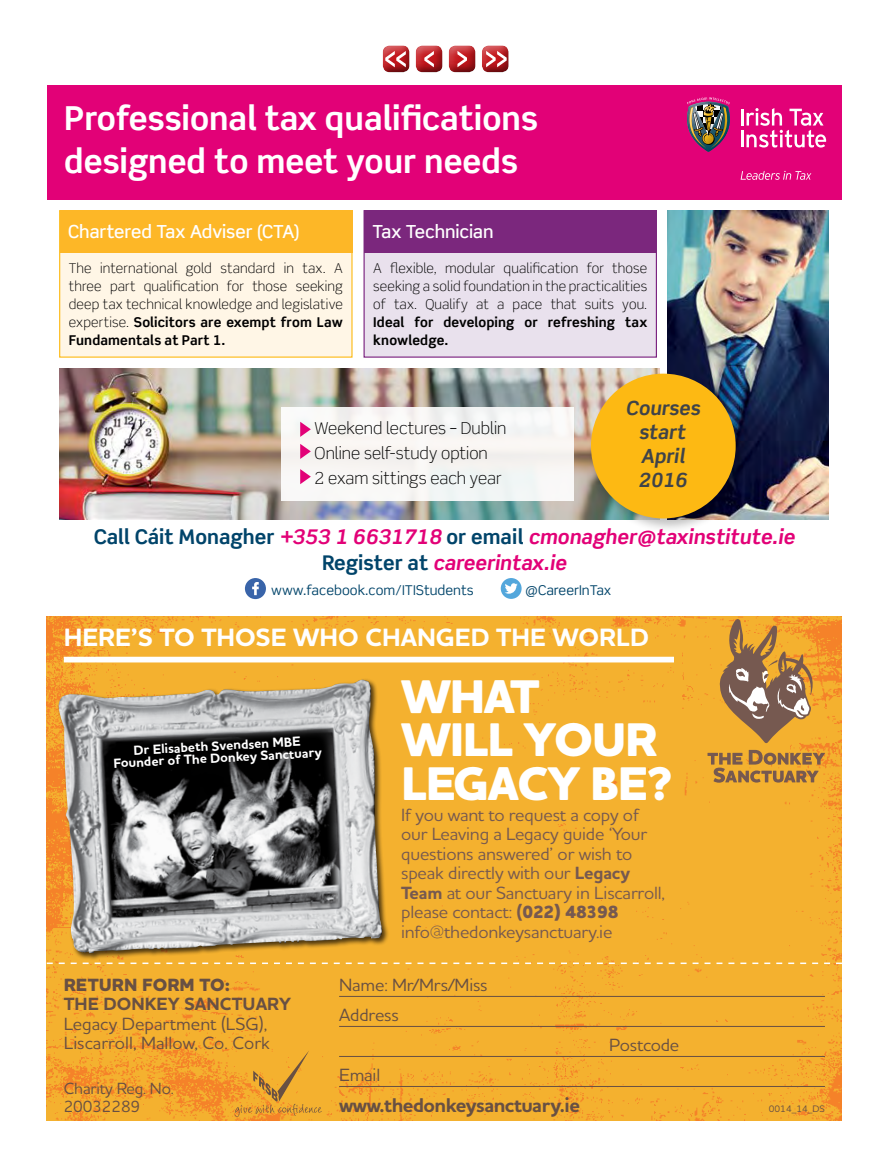
<style>
.page{position:relative;width:893px;height:1170px;background:#fff}
.page>*{position:absolute;margin:0;border:0;box-sizing:border-box;transform-origin:0 0}
.t1{font:800 48px/43.5px "Houschka Alt Pro";letter-spacing:-.03em;color:#fff}
.t2{font:700 33px/43.5px "Scene Pro";color:#fff}
.t3{font:700 25.5px "Houschka Alt Pro";color:#fff}
.t4{font:italic 700 20.25px/25.5px "Scene Pro";color:#e20177;text-align:center}
.t5{font:700 20.25px "Houschka Alt Pro";letter-spacing:-.025em;color:#685043}
.t6{font:italic 700 19.5px/24px "Scene Pro";color:#3f4349;text-align:center}
.t7{font:500 18px/19.5px "Houschka Alt Pro";letter-spacing:-.01em;color:#765950}
.t8{font:500 18px/30px "Houschka Alt Pro";letter-spacing:-.005em;color:#685043}
.t9{font:500 18px "Scene Pro";letter-spacing:-.005em;color:#fff}
.t10{font:700 18px "Houschka Alt Pro";color:#685043}
.t11{font:800 18px "Houschka Alt Pro";color:#685043}
.t12{font:300 16.5px/25.2px "Scene Pro";color:#000}
.t13{font:500 16.5px/18px "Houschka Alt Pro";letter-spacing:-.01em;color:#685043}
.t14{font:300 13.5px/18px "Scene Pro";letter-spacing:.01em;color:#000;text-align:justify}
.t15{font:700 13.5px/12px "Houschka Alt Pro";color:#fff;text-align:center}
.t16{font:700 13.5px/18px "Scene Pro";letter-spacing:.01em;color:#000}
.t17{font:13.5px "Scene Pro";color:#00446a}
.t18{font:500 9.6px "Houschka Alt Pro";color:#685043}
.s1{font-weight:700}
.s2{font-style:normal;color:#00446a}
.s3{font-weight:800}
</style>
<div class="page">
<img style="left:47px;top:616px;width:795px;height:504px">
<hr style="left:339px;top:995px;width:486px;height:1px;background:#685043">
<hr style="left:339px;top:1025px;width:486px;height:1px;background:#685043">
<hr style="left:339px;top:1055px;width:486px;height:1px;background:#685043">
<hr style="left:339px;top:1085px;width:486px;height:1px;background:#685043">
<div style="left:64px;top:656px;width:610px;height:6px;background:#fff"></div>
<svg style="left:235px;top:1050px;width:87px;height:66px;background:#e8a530"></svg>
<svg style="left:47px;top:962px;width:795px;height:1px"></svg>
<svg style="left:719px;top:616px;width:96px;height:127px;background:#c08f4b"></svg>
<svg style="left:707px;top:749px;width:118px;height:33px;background:#c08c3c"></svg>
<div style="left:57px;top:678px;width:333px;height:282px;background:#130c04;opacity:.75"></div>
<img style="left:57px;top:679px;width:328px;height:274px">
<img style="left:103px;top:728px;width:237px;height:190px">
<div style="left:47px;top:85px;width:794px;height:114px;background:#e20177"></div>
<img style="left:687px;top:97px;width:139px;height:55px">
<svg style="left:741px;top:171px;width:70px;height:9px"></svg>
<div style="left:60px;top:211px;width:292px;height:146px;background:#fff6e6"></div>
<div style="left:60px;top:210px;width:293px;height:42px;background:#fdb727"></div>
<div style="left:364px;top:211px;width:292px;height:146px;background:#e9e1ed"></div>
<div style="left:364px;top:210px;width:293px;height:42px;background:#7b277d"></div>
<img style="left:668px;top:210px;width:161px;height:309px">
<img style="left:59px;top:368px;width:600px;height:151px">
<div style="left:281px;top:407px;width:293px;height:93px;background:#f7f6f4"></div>
<svg style="left:300px;top:422px;width:11px;height:15px"></svg>
<svg style="left:300px;top:444px;width:11px;height:15px"></svg>
<svg style="left:300px;top:469px;width:11px;height:15px"></svg>
<div style="left:588px;top:370px;width:162px;height:163px;background:#000;opacity:.25"></div>
<div style="left:591px;top:373px;width:145px;height:145px;background:#fdb913;border-radius:50%"></div>
<div style="left:245px;top:578px;width:21px;height:21px;background:#3964a9;border-radius:50%"></div>
<svg style="left:252px;top:582px;width:7px;height:13px"></svg>
<div style="left:501px;top:578px;width:21px;height:21px;background:#53a7dc;border-radius:50%"></div>
<svg style="left:505px;top:583px;width:13px;height:10px"></svg>
<div style="left:374px;top:40px;width:48px;height:32px;background:#000;opacity:.75"></div>
<svg style="left:385px;top:51px;width:19px;height:16px"></svg>
<div style="left:404px;top:35px;width:45px;height:37px;background:#fff;opacity:.75"></div>
<div style="left:407px;top:40px;width:48px;height:32px;background:#000;opacity:.75"></div>
<svg style="left:424px;top:51px;width:10px;height:16px"></svg>
<div style="left:437px;top:35px;width:45px;height:37px;background:#fff;opacity:.75"></div>
<div style="left:440px;top:40px;width:48px;height:32px;background:#000;opacity:.75"></div>
<svg style="left:457px;top:51px;width:10px;height:16px"></svg>
<div style="left:470px;top:35px;width:46px;height:37px;background:#fff;opacity:.75"></div>
<div style="left:473px;top:40px;width:48px;height:32px;background:#000;opacity:.75"></div>
<svg style="left:486px;top:51px;width:21px;height:16px"></svg>
<h2 class="t2" style="left:64px;top:96px;width:475px">Professional tax qualifications designed to meet your needs</h2>
<h3 class="t9" style="left:68px;top:221px;width:233px">Chartered Tax Adviser (CTA)</h3>
<p class="t14" style="left:69px;top:259px;width:276px">The international gold standard in tax. A three part qualification for those seeking deep tax technical knowledge and legislative expertise. <span class="s1">Solicitors are exempt from Law Fundamentals at Part 1.</span></p>
<h3 class="t9" style="left:372px;top:221px;width:123px">Tax Technician</h3>
<p class="t14" style="left:373px;top:259px;width:276px">A flexible, modular qualification for those seeking a solid foundation in the practicalities of tax. Qualify at a pace that suits you.</p>
<p class="t16" style="left:373px;top:313px;width:276px">Ideal for developing or refreshing tax knowledge.</p>
<p class="t12" style="left:315px;top:415px;width:193px">Weekend lectures – Dublin<br>Online self-study option<br>2 exam sittings each year</p>
<h3 class="t6" style="left:625px;top:396px;width:76px">Courses start<br>April<br>2016</h3>
<h3 class="t4" style="left:94px;top:523px;width:702px"><span class="s2">Call Cáit Monagher</span> +353 1 6631718 <span class="s2">or email</span> cmonagher@taxinstitute.ie<br><span class="s2">Register at</span> careerintax.ie</h3>
<p class="t17" style="left:271px;top:581px;width:204px">www.facebook.com/ITIStudents</p>
<p class="t17" style="left:525px;top:581px;width:87px">@CareerInTax</p>
<h3 class="t3" style="left:64px;top:620px;width:587px">HERE’S TO THOSE WHO CHANGED THE WORLD</h3>
<p class="t15" style="left:113px;top:745px;width:210px;rotate:-3deg">Dr Elisabeth Svendsen MBE<br>Founder of The Donkey Sanctuary</p>
<h3 class="t11" style="left:64px;top:972px;width:168px">RETURN FORM TO:</h3>
<h3 class="t10" style="left:64px;top:992px;width:229px">THE DONKEY SANCTUARY</h3>
<h3 class="t8" style="left:64px;top:1013px;width:208px;line-height:19.5px">Legacy Department (LSG),<br>Liscarroll, Mallow, Co. Cork</h3>
<p class="t13" style="left:64px;top:1078px;width:111px">Charity Reg. No.<br>20032289</p>
<h1 class="t1" style="left:401px;top:677px;width:273px">WHAT<br>WILL YOUR<br>LEGACY BE?</h1>
<h3 class="t7" style="left:401px;top:804px;width:265px">If you want to request a copy of our Leaving a Legacy guide ‘Your questions answered’ or wish to speak directly with our <span class="s1">Legacy<br>Team</span> at our Sanctuary in Liscarroll, please contact: <span class="s1">(</span><span class="s3">022) 48398 </span>info@thedonkeysanctuary.ie</h3>
<h3 class="t8" style="left:339px;top:968px;width:150px">Name: Mr/Mrs/Miss<br>Address</h3>
<h3 class="t8" style="left:339px;top:1058px;width:43px">Email</h3>
<h3 class="t5" style="left:339px;top:1091px;width:242px">www.thedonkeysanctuary.ie</h3>
<h3 class="t8" style="left:609px;top:1028px;width:72px">Postcode</h3>
<p class="t18" style="left:769px;top:1102px;width:58px">0014_14_DS</p>
</div>
